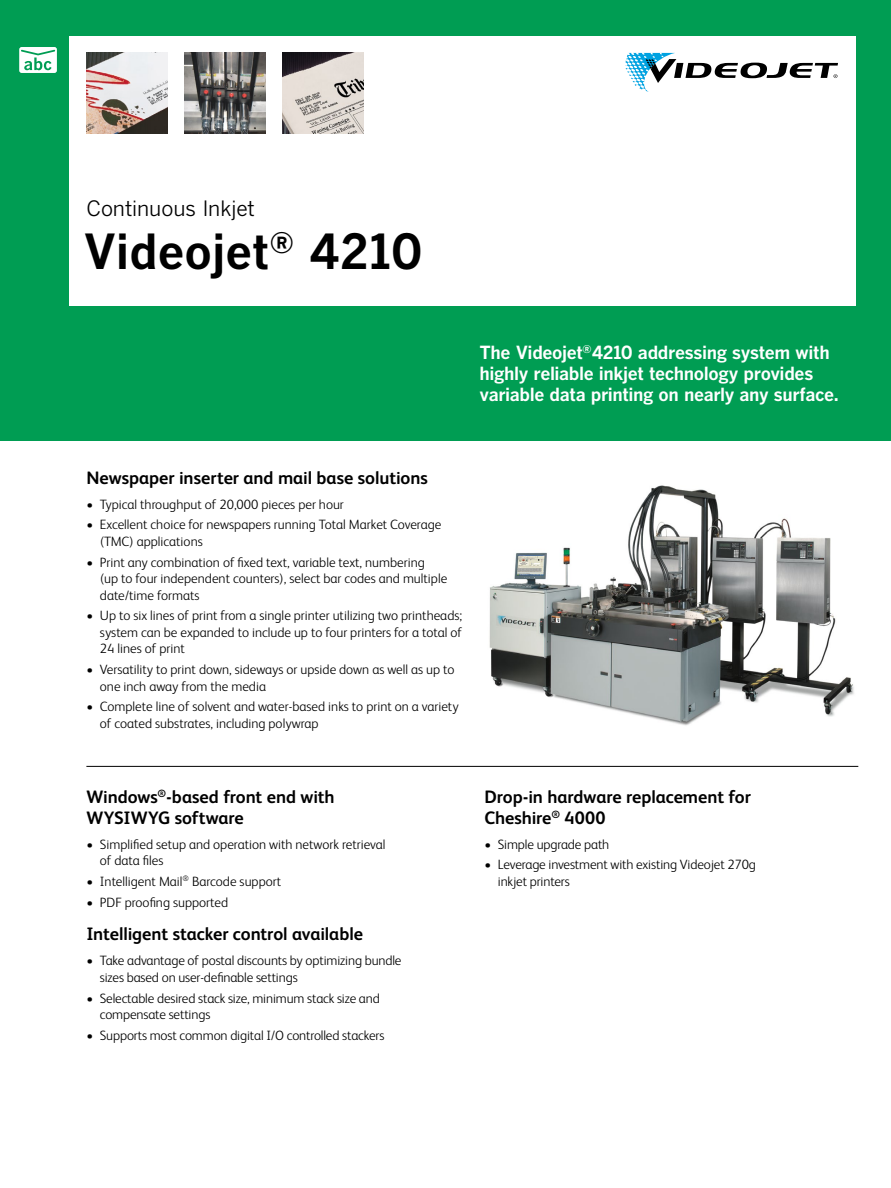
<style>
.page{position:relative;width:891px;height:1188px;background:#fff}
.page>*{position:absolute;margin:0;border:0;box-sizing:border-box;transform-origin:0 0}
.t1{font:700 48px "Benton Gothic";color:#000}
.t2{font:21px "Benton Gothic";letter-spacing:-.01em;color:#000}
.t3{font:700 18px/21px "FS Albert Pro";color:#000}
.t4{font:700 18px/21px "Benton Gothic";letter-spacing:-.025em;color:#fff}
.t5{font:300 13.5px/16.5px "FS Albert Pro";color:#000}
</style>
<div class="page">
<div style="left:0;top:0;width:891px;height:441px;background:#009d53"></div>
<div style="left:69px;top:36px;width:786px;height:270px;background:#fff"></div>
<hr style="left:86px;top:766px;width:772px;height:1px;background:#000">
<img style="left:185px;top:53px;width:81px;height:81px">
<img style="left:489px;top:485px;width:365px;height:241px">
<img style="left:283px;top:53px;width:81px;height:81px">
<svg style="left:625px;top:53px;width:213px;height:39px"></svg>
<img style="left:86px;top:53px;width:81px;height:81px">
<svg style="left:19px;top:47px;width:38px;height:26px"></svg>
<h2 class="t2" style="left:86px;top:197px;width:170px">Continuous Inkjet</h2>
<h1 class="t1" style="left:84px;top:224px;width:341px">Videojet<sup>®</sup> 4210</h1>
<h3 class="t4" style="left:480px;top:342px;width:361px">The Videojet<sup>®</sup>4210 addressing system with highly reliable inkjet technology provides variable data printing on nearly any surface.</h3>
<h3 class="t3" style="left:86px;top:466px;width:343px">Newspaper inserter and mail base solutions</h3>
<p class="t5" style="left:86px;top:495px;width:259px">• Typical throughput of 20,000 pieces per hour</p>
<p class="t5" style="left:100px;top:516px;width:343px;text-indent:-14px">• Excellent choice for newspapers running Total Market Coverage (TMC) applications</p>
<p class="t5" style="left:100px;top:553px;width:349px;text-indent:-14px">• Print any combination of fixed text, variable text, numbering<br>(up to four independent counters), select bar codes and multiple date/time formats</p>
<p class="t5" style="left:100px;top:607px;width:364px;text-align:justify;text-indent:-14px">• Up to six lines of print from a single printer utilizing two printheads; system can be expanded to include up to four printers for a total of 24 lines of print</p>
<p class="t5" style="left:100px;top:660px;width:356px;text-indent:-14px">• Versatility to print down, sideways or upside down as well as up to one inch away from the media</p>
<p class="t5" style="left:100px;top:698px;width:360px;text-indent:-14px">• Complete line of solvent and water-based inks to print on a variety of coated substrates, including polywrap</p>
<h3 class="t3" style="left:86px;top:785px;width:250px">Windows<sup>®</sup>-based front end with<br>WYSIWYG software</h3>
<p class="t5" style="left:100px;top:835px;width:287px;text-indent:-14px">• Simplified setup and operation with network retrieval of data files</p>
<p class="t5" style="left:86px;top:872px;width:196px">• Intelligent Mail<sup>®</sup> Barcode support</p>
<p class="t5" style="left:86px;top:893px;width:143px">• PDF proofing supported</p>
<h3 class="t3" style="left:86px;top:923px;width:278px">Intelligent stacker control available</h3>
<p class="t5" style="left:100px;top:952px;width:303px;text-indent:-14px">• Take advantage of postal discounts by optimizing bundle sizes based on user-definable settings</p>
<p class="t5" style="left:100px;top:989px;width:281px;text-indent:-14px">• Selectable desired stack size, minimum stack size and compensate settings</p>
<p class="t5" style="left:86px;top:1026px;width:299px">• Supports most common digital I/O controlled stackers</p>
<h3 class="t3" style="left:484px;top:785px;width:268px">Drop-in hardware replacement for<br>Cheshire<sup>®</sup> 4000</h3>
<p class="t5" style="left:484px;top:835px;width:126px">• Simple upgrade path</p>
<p class="t5" style="left:498px;top:856px;width:260px;text-indent:-14px">• Leverage investment with existing Videojet 270g inkjet printers</p>
</div>
